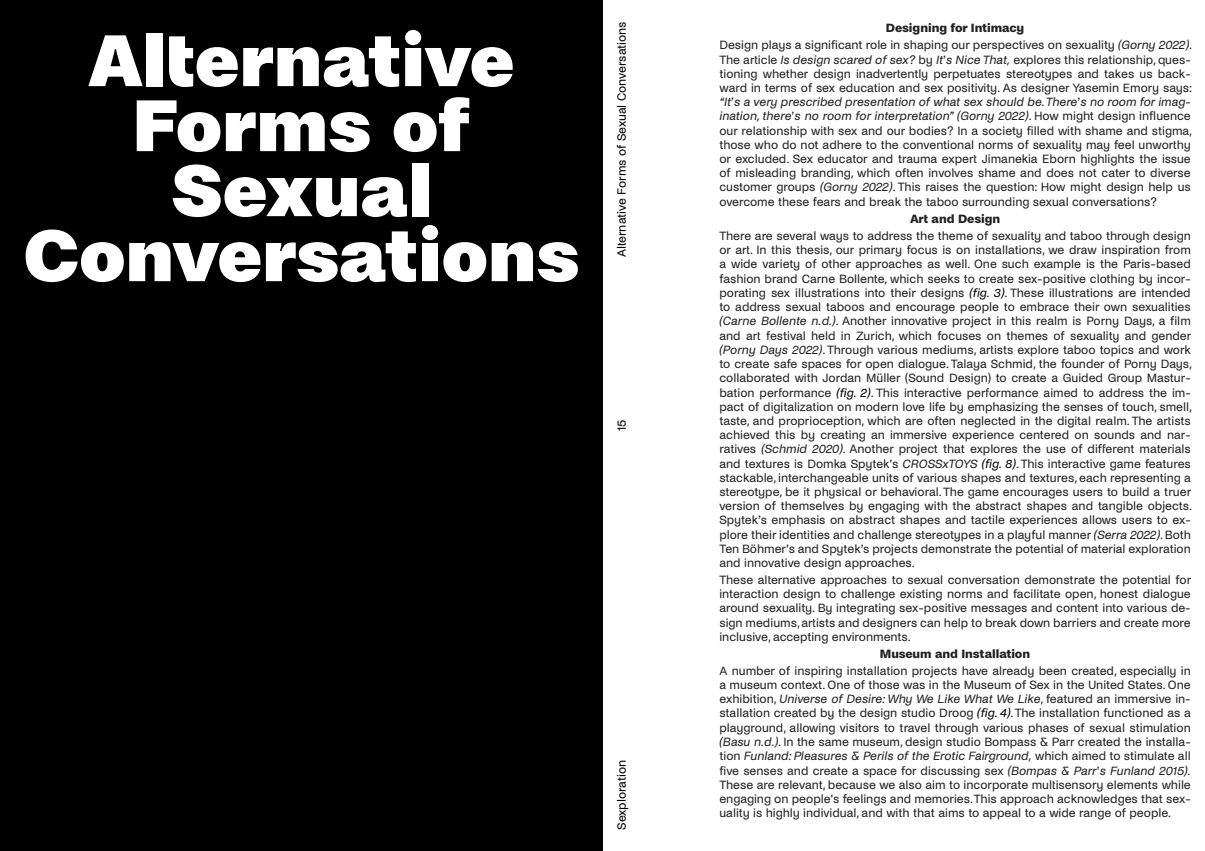
<style>
.page{position:relative;width:1205px;height:851px;background:#fff}
.page>*{position:absolute;margin:0;border:0;box-sizing:border-box;transform-origin:0 0}
.t1{font:900 76.25px/65px "Noi Grotesk";letter-spacing:-.005em;color:#fff;text-align:center}
.t2{font:12.5px/14.2px "Noi Grotesk";color:#231f20;text-align:justify}
.t3{font:12.5px "Noi Grotesk";color:#000}
.t4{font:700 12.5px "Noi Grotesk";color:#231f20}
.s1{font-weight:700}
.s2{font-style:italic}
.s3{font-style:italic;color:#000}
</style>
<div class="page">
<div style="left:0;top:0;width:602px;height:850px;background:#000"></div>
<p class="t3" style="left:615px;top:257px;width:237px;rotate:-90deg">Alternative Forms of Sexual Conversations</p>
<h1 class="t1" style="left:23px;top:29px;width:557px">Alternative<br>Forms of<br>Sexual<br>Conversations</h1>
<p class="t2" style="left:719px;top:19px;width:474px;line-height:17.2px;text-align:center"><span class="s1">Designing for Intimacy<br></span>Design plays a significant role in shaping our perspectives on sexuality <span class="s2">(Gorny 2022)</span>.</p>
<p class="t2" style="left:719px;top:53px;width:474px">The article <span class="s2">Is design scared of sex?</span> by <span class="s2">It</span>’<span class="s2">s Nice That,</span> explores this relationship, ques&shy;tioning whether design inadvertently perpetuates stereotypes and takes us back&shy;ward in terms of sex education and sex positivity. As designer Yasemin Emory says: <span class="s2">“It</span>’<span class="s2">s a very prescribed presentation of what sex should be. There</span>’<span class="s2">s no room for imag&shy;ination, there</span>’<span class="s2">s no room for interpretation” (Gorny 2022)</span>. How might design influence our relationship with sex and our bodies? In a society filled with shame and stigma, those who do not adhere to the conventional norms of sexuality may feel unworthy or excluded. Sex educator and trauma expert Jimanekia Eborn highlights the issue of misleading branding, which often involves shame and does not cater to diverse customer groups <span class="s2">(Gorny 2022)</span>. This raises the question: How might design help us overcome these fears and break the taboo surrounding sexual conversations?</p>
<p class="t4" style="left:910px;top:212px;width:92px">Art and Design</p>
<p class="t2" style="left:719px;top:229px;width:474px">There are several ways to address the theme of sexuality and taboo through design or art. In this thesis, our primary focus is on installations, we draw inspiration from a wide variety of other approaches as well. One such example is the Paris-based fashion brand Carne Bollente, which seeks to create sex-positive clothing by incor&shy;porating sex illustrations into their designs <span class="s3">(fig. 3)</span>. These illustrations are intended to address sexual taboos and encourage people to embrace their own sexualities <span class="s2">(Carne Bollente n.d.)</span>. Another innovative project in this realm is Porny Days, a film and art festival held in Zurich, which focuses on themes of sexuality and gender <span class="s2">(Porny Days 2022)</span>. Through various mediums, artists explore taboo topics and work to create safe spaces for open dialogue. Talaya Schmid, the founder of Porny Days, collaborated with Jordan Müller (Sound Design) to create a Guided Group Mastur&shy;bation performance <span class="s3">(fig. 2)</span>. This interactive performance aimed to address the im&shy;pact of digitalization on modern love life by emphasizing the senses of touch, smell, taste, and proprioception, which are often neglected in the digital realm. The artists achieved this by creating an immersive experience centered on sounds and nar&shy;ratives <span class="s2">(Schmid 2020)</span>. Another project that explores the use of different materials and textures is Domka Spytek’s <span class="s2">CROSSxTOYS</span> <span class="s3">(fig. 8)</span>. This interactive game features stackable, interchangeable units of various shapes and textures, each representing a stereotype, be it physical or behavioral. The game encourages users to build a truer version of themselves by engaging with the abstract shapes and tangible objects.<br>Spytek’s emphasis on abstract shapes and tactile experiences allows users to ex&shy;plore their identities and challenge stereotypes in a playful manner <span class="s2">(Serra 2022)</span>. Both Ten Böhmer’s and Spytek’s projects demonstrate the potential of material exploration and innovative design approaches.</p>
<p class="t2" style="left:719px;top:573px;width:473px">These alternative approaches to sexual conversation demonstrate the potential for interaction design to challenge existing norms and facilitate open, honest dialogue around sexuality. By integrating sex-positive messages and content into various de&shy;sign mediums, artists and designers can help to break down barriers and create more inclusive, accepting environments.</p>
<p class="t4" style="left:880px;top:646px;width:152px">Museum and Installation</p>
<p class="t2" style="left:719px;top:664px;width:473px">A number of inspiring installation projects have already been created, especially in a museum context. One of those was in the Museum of Sex in the United States. One exhibition, <span class="s2">Universe of Desire: Why We Like What We Like</span>, featured an immersive in&shy;stallation created by the design studio Droog <span class="s3">(fig. 4)</span>. The installation functioned as a playground, allowing visitors to travel through various phases of sexual stimulation <span class="s2">(Basu n.d.)</span>. In the same museum, design studio Bompass &amp; Parr created the installa&shy;tion <span class="s2">Funland: Pleasures &amp; Perils of the Erotic Fairground,</span> which aimed to stimulate all five senses and create a space for discussing sex <span class="s2">(Bompas &amp; Parr</span>’<span class="s2">s Funland 2015).<br></span>These are relevant, because we also aim to incorporate multisensory elements while engaging on people’s feelings and memories. This approach acknowledges that sex&shy;uality is highly individual, and with that aims to appeal to a wide range of people.</p>
<p class="t3" style="left:615px;top:431px;width:13px;rotate:-90deg">15</p>
<p class="t3" style="left:615px;top:829px;width:71px;rotate:-90deg">Sexploration</p>
</div>
